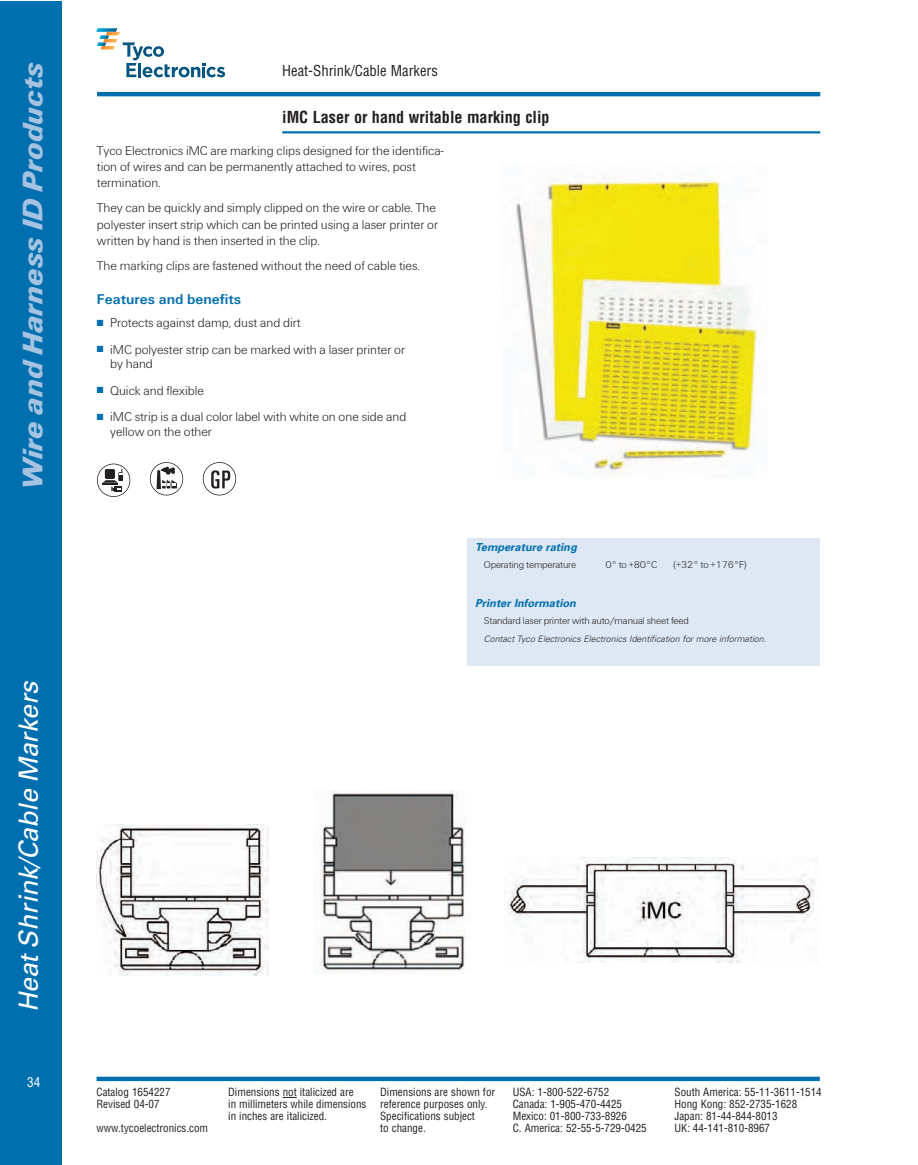
<style>
.page{position:relative;width:918px;height:1165px;background:#fff}
.page>*{position:absolute;margin:0;border:0;box-sizing:border-box;transform-origin:0 0}
.t1{font:italic 900 29.4px "U76 Univers";color:#a5c3e1}
.t2{font:italic 26.4px "Univers";color:#fff}
.t3{font:700 condensed 16.2px "Helvetica";color:#231f20}
.t4{font:condensed 14.7px "Helvetica";color:#231f20}
.t5{font:700 14.7px "U65 Univers";color:#006faf}
.t6{font:300 13.2px/16.2px "U45 Univers";color:#231f20}
.t7{font:condensed 13.2px "Helvetica";color:#fff}
.t8{font:condensed 10.95px "Helvetica";color:#231f20}
.t9{font:italic 700 10.95px "Univers";color:#006faf}
.t10{font:300 10.35px "U45 Univers";letter-spacing:-.01em;color:#231f20}
.t11{font:italic 300 8.85px "Univers";color:#231f20}
.s1{color:#006faf}
</style>
<div class="page">
<div style="left:0;top:1px;width:62px;height:1163px;background:#006faf"></div>
<hr style="left:282px;top:131px;width:538px;height:2px;background:#006faf">
<svg style="left:283px;top:1096px;width:13px;height:1px"></svg>
<svg style="left:97px;top:1076px;width:723px;height:4px;background:#2c88bc"></svg>
<hr style="left:97px;top:92px;width:723px;height:4px;background:#006faf">
<svg style="left:97px;top:28px;width:128px;height:49px"></svg>
<div style="left:467px;top:538px;width:353px;height:128px;background:#dee8f4"></div>
<img style="left:515px;top:176px;width:242px;height:300px">
<svg style="left:97px;top:465px;width:33px;height:31px"></svg>
<div style="left:97px;top:463px;width:33px;height:34px;border:1px solid #231f20;border-radius:50%"></div>
<svg style="left:150px;top:462px;width:33px;height:33px"></svg>
<svg style="left:157px;top:466px;width:21px;height:23px"></svg>
<div style="left:150px;top:462px;width:33px;height:33px;border:1px solid #231f20;border-radius:50%"></div>
<svg style="left:204px;top:463px;width:32px;height:32px"></svg>
<div style="left:203px;top:462px;width:33px;height:33px;border:1px solid #231f20;border-radius:50%"></div>
<img style="left:97px;top:824px;width:171px;height:151px">
<img style="left:318px;top:790px;width:147px;height:181px">
<img style="left:507px;top:857px;width:312px;height:105px">
<h1 class="t1" style="left:23px;top:490px;width:429px;rotate:-90deg">Wire and Harness ID Products</h1>
<h2 class="t2" style="left:19px;top:1012px;width:337px;rotate:-90deg">HeatShrink/Cable Markers</h2>
<p class="t7" style="left:27px;top:1076px;width:15px">34</p>
<p class="t4" style="left:282px;top:65px;width:157px">Heat-Shrink/Cable Markers</p>
<p class="t3" style="left:282px;top:111px;width:269px">iMC Laser or hand writable marking clip</p>
<p class="t6" style="left:97px;top:144px;width:348px">Tyco Electronics iMC are marking clips designed for the identifica&shy;tion of wires and can be permanently attached to wires, post termination.</p>
<p class="t6" style="left:97px;top:201px;width:343px">They can be quickly and simply clipped on the wire or cable. The polyester insert strip which can be printed using a laser printer or written by hand is then inserted in the clip.</p>
<p class="t6" style="left:97px;top:258px;width:325px">The marking clips are fastened without the need of cable ties.</p>
<p class="t5" style="left:97px;top:294px;width:146px">Features and benefits</p>
<p class="t6" style="left:97px;top:316px;width:205px"><span class="s1">■</span> Protects against damp, dust and dirt</p>
<p class="t6" style="left:110px;top:343px;width:296px;line-height:14.7px;text-indent:-13px"><span class="s1">■</span> iMC polyester strip can be marked with a laser printer or by hand</p>
<p class="t6" style="left:97px;top:383px;width:109px"><span class="s1">■</span> Quick and flexible</p>
<p class="t6" style="left:110px;top:410px;width:298px;line-height:14.7px;text-indent:-13px"><span class="s1">■</span> iMC strip is a dual color label with white on one side and yellow on the other</p>
<p class="t9" style="left:475px;top:542px;width:105px">Temperature rating</p>
<p class="t10" style="left:484px;top:561px;width:94px">Operating temperature</p>
<p class="t10" style="left:606px;top:561px;width:53px">0° to +80°C</p>
<p class="t10" style="left:674px;top:561px;width:75px">(+32° to +176°F)</p>
<p class="t9" style="left:475px;top:598px;width:104px">Printer Information</p>
<p class="t10" style="left:484px;top:617px;width:206px">Standard laser printer with auto/manual sheet feed</p>
<p class="t11" style="left:484px;top:635px;width:286px">Contact Tyco Electronics Electronics Identification for more information.</p>
<p class="t8" style="left:97px;top:1088px;width:76px">Catalog 1654227</p>
<p class="t8" style="left:228px;top:1088px;width:127px">Dimensions not italicized are</p>
<p class="t8" style="left:380px;top:1088px;width:116px">Dimensions are shown for</p>
<p class="t8" style="left:513px;top:1088px;width:98px">USA: 1-800-522-6752</p>
<p class="t8" style="left:675px;top:1088px;width:149px">South America: 55-11-3611-1514</p>
<p class="t8" style="left:97px;top:1099px;width:65px">Revised 04-07</p>
<p class="t8" style="left:228px;top:1099px;width:261px">in millimeters while dimensions reference purposes only.</p>
<p class="t8" style="left:513px;top:1099px;width:111px">Canada: 1-905-470-4425</p>
<p class="t8" style="left:675px;top:1099px;width:124px">Hong Kong: 852-2735-1628</p>
<p class="t8" style="left:228px;top:1111px;width:100px">in inches are italicized.</p>
<p class="t8" style="left:380px;top:1111px;width:96px">Specifications subject</p>
<p class="t8" style="left:513px;top:1111px;width:116px">Mexico: 01-800-733-8926</p>
<p class="t8" style="left:675px;top:1111px;width:105px">Japan: 81-44-844-8013</p>
<p class="t8" style="left:97px;top:1123px;width:113px">www.tycoelectronics.com</p>
<p class="t8" style="left:380px;top:1123px;width:47px">to change.</p>
<p class="t8" style="left:513px;top:1123px;width:136px">C. America: 52-55-5-729-0425</p>
<p class="t8" style="left:675px;top:1123px;width:97px">UK: 44-141-810-8967</p>
</div>
